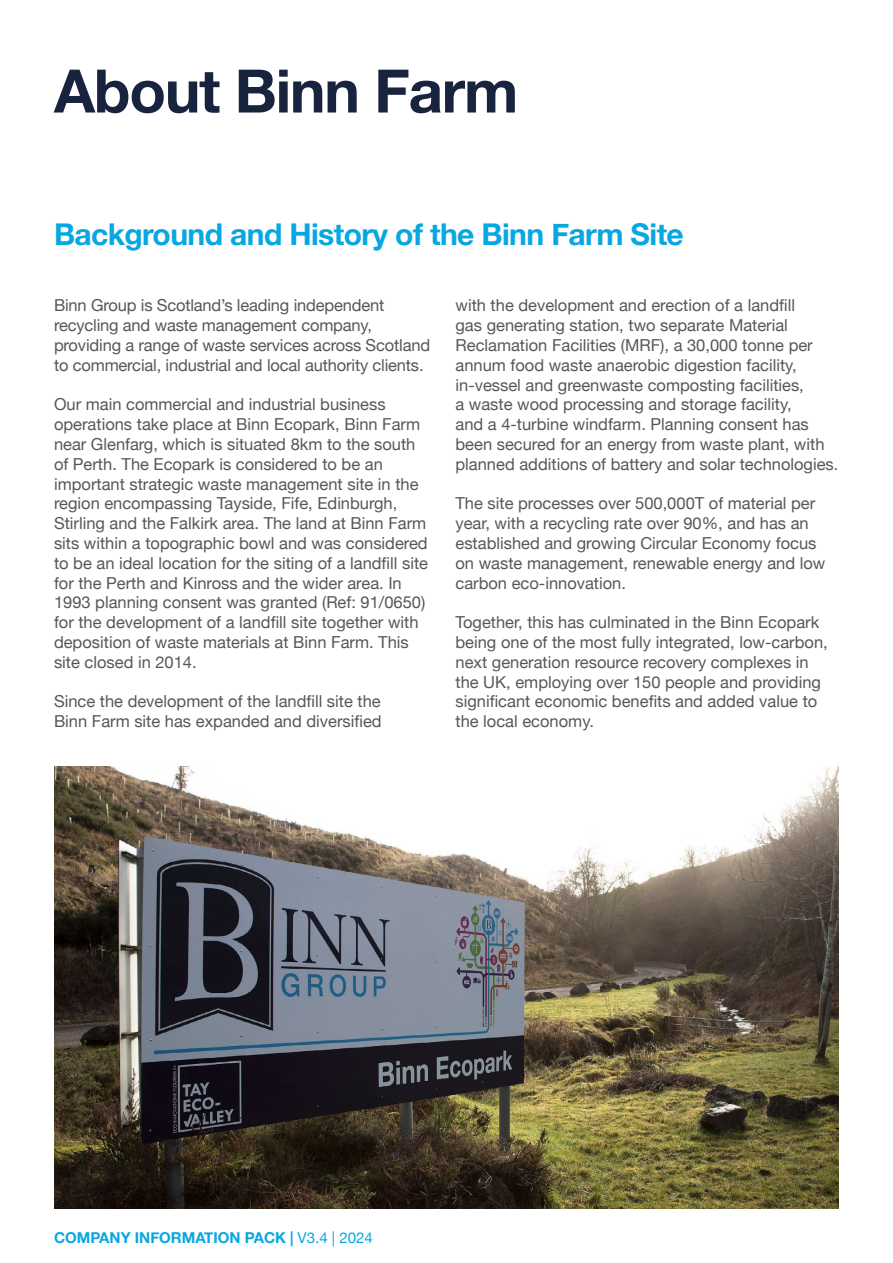
<style>
.page{position:relative;width:893px;height:1263px;background:#fff}
.page>*{position:absolute;margin:0;border:0;box-sizing:border-box;transform-origin:0 0}
.t1{font:700 60px "Helvetica Neue";letter-spacing:-.02em;color:#18233e}
.t2{font:700 30px "Helvetica Neue";letter-spacing:-.02em;color:#07a7e1}
.t3{font:16.5px/19.8px "Helvetica Neue";color:#575756}
.t4{font:700 15px "Helvetica Neue";color:#07a7e1}
.s1{font-weight:400}
</style>
<div class="page">
<img style="left:54px;top:767px;width:785px;height:442px">
<h1 class="t1" style="left:54px;top:44px;width:466px">About Binn Farm</h1>
<h2 class="t2" style="left:54px;top:211px;width:631px">Background and History of the Binn Farm Site</h2>
<p class="t3" style="left:54px;top:297px;width:378px">Binn Group is Scotland’s leading independent recycling and waste management company, providing a range of waste services across Scotland to commercial, industrial and local authority clients.</p>
<p class="t3" style="left:54px;top:396px;width:376px">Our main commercial and industrial business operations take place at Binn Ecopark, Binn Farm near Glenfarg, which is situated 8km to the south of Perth. The Ecopark is considered to be an important strategic waste management site in the region encompassing Tayside, Fife, Edinburgh, Stirling and the Falkirk area. The land at Binn Farm sits within a topographic bowl and was considered to be an ideal location for the siting of a landfill site for the Perth and Kinross and the wider area. In 1993 planning consent was granted (Ref: 91/0650) for the development of a landfill site together with deposition of waste materials at Binn Farm. This site closed in 2014.</p>
<p class="t3" style="left:54px;top:693px;width:329px">Since the development of the landfill site the<br>Binn Farm site has expanded and diversified</p>
<p class="t3" style="left:455px;top:297px;width:384px">with the development and erection of a landfill<br>gas generating station, two separate Material Reclamation Facilities (MRF), a 30,000 tonne per annum food waste anaerobic digestion facility, in-vessel and greenwaste composting facilities,<br>a waste wood processing and storage facility,<br>and a 4-turbine windfarm. Planning consent has been secured for an energy from waste plant, with planned additions of battery and solar technologies.</p>
<p class="t3" style="left:455px;top:495px;width:371px">The site processes over 500,000T of material per year, with a recycling rate over 90%, and has an established and growing Circular Economy focus on waste management, renewable energy and low carbon eco-innovation.</p>
<p class="t3" style="left:455px;top:613px;width:374px">Together, this has culminated in the Binn Ecopark being one of the most fully integrated, low-carbon, next generation resource recovery complexes in the UK, employing over 150 people and providing significant economic benefits and added value to the local economy.</p>
<p class="t4" style="left:54px;top:1226px;width:320px">COMPANY INFORMATION PACK | <span class="s1">V3.4 | 2024</span></p>
</div>
